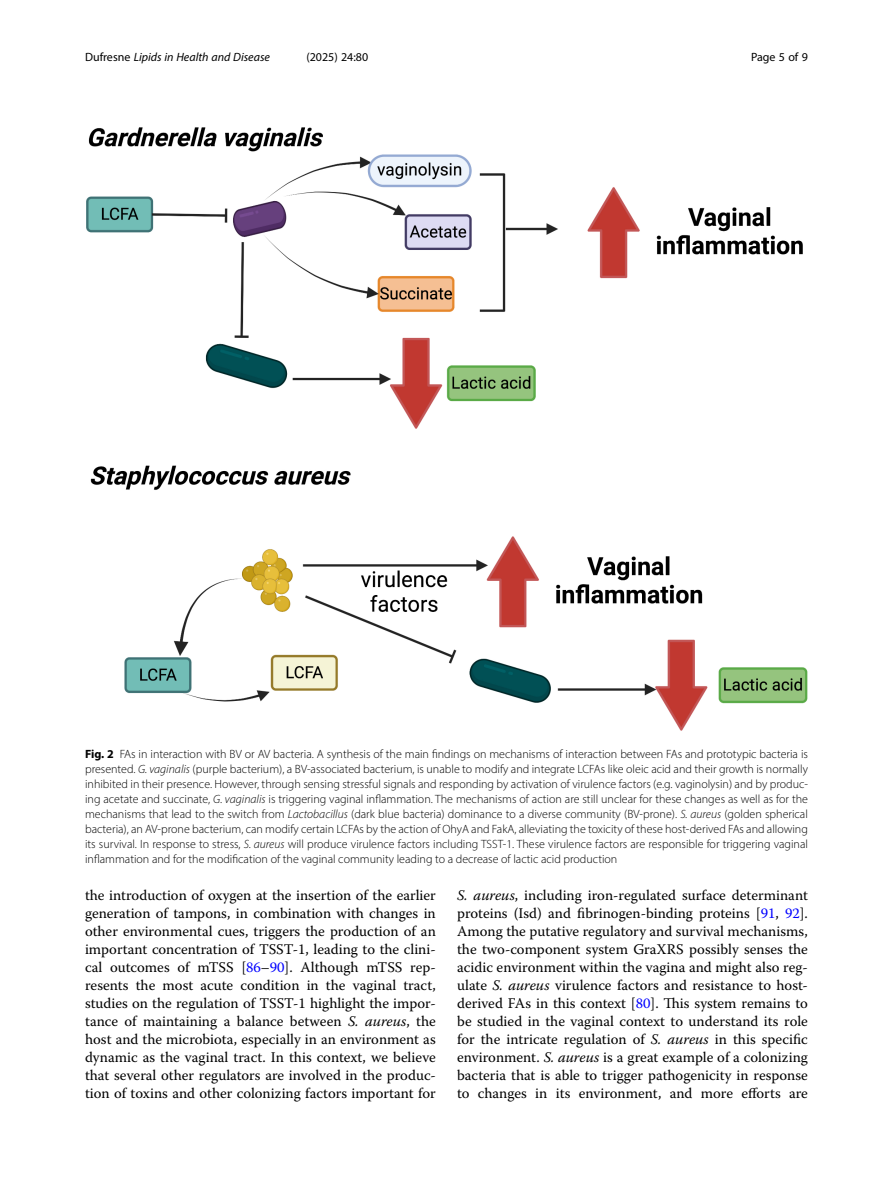
<style>
.page{position:relative;width:893px;height:1191px;background:#fff}
.page>*{position:absolute;margin:0;border:0;box-sizing:border-box;transform-origin:0 0}
.Body_Text_Indent{font:14.7px/18px "Warnock Pro";color:#000;text-align:justify}
.Figure_Caption{font:300 12px/15px "Myriad Pro";color:#000;text-align:justify}
.t1{font:italic 12px "Myriad Pro";color:#000}
.t2{font:12px "Myriad Pro";color:#000}
.s1{font-style:normal}
.s2{font-weight:700}
.s3{font-style:italic}
.s4{color:#00f}
</style>
<div class="page">
<img style="left:86px;top:127px;width:722px;height:604px">
<p class="t1" style="left:85px;top:50px;width:186px"><span class="s1">Dufresne</span> Lipids in Health and Disease</p>
<p class="t2" style="left:306px;top:50px;width:63px">(2025) 24:80</p>
<p class="t2" style="left:751px;top:50px;width:58px">Page 5 of 9</p>
<p class="Figure_Caption" style="left:85px;top:747px;width:724px"><span class="s2">Fig. 2</span> FAs in interaction with BV or AV bacteria. A synthesis of the main findings on mechanisms of interaction between FAs and prototypic bacteria is presented. <span class="s3">G. vaginalis</span> (purple bacterium), a BV-associated bacterium, is unable to modify and integrate LCFAs like oleic acid and their growth is normally inhibited in their presence. However, through sensing stressful signals and responding by activation of virulence factors (e.g. vaginolysin) and by produc&shy;ing acetate and succinate, <span class="s3">G. vaginalis</span> is triggering vaginal inflammation. The mechanisms of action are still unclear for these changes as well as for the mechanisms that lead to the switch from <span class="s3">Lactobacillus</span> (dark blue bacteria) dominance to a diverse community (BV-prone). <span class="s3">S. aureus</span> (golden spherical bacteria), an AV-prone bacterium, can modify certain LCFAs by the action of OhyA and FakA, alleviating the toxicity of these host-derived FAs and allowing its survival. In response to stress, <span class="s3">S. aureus</span> will produce virulence factors including TSST-1. These virulence factors are responsible for triggering vaginal inflammation and for the modification of the vaginal community leading to a decrease of lactic acid production</p>
<p class="Body_Text_Indent" style="left:85px;top:886px;width:352px">the introduction of oxygen at the insertion of the earlier generation of tampons, in combination with changes in other environmental cues, triggers the production of an important concentration of TSST-1, leading to the clini&shy;cal outcomes of mTSS [<span class="s4">86</span>–<span class="s4">90</span>]. Although mTSS rep&shy;resents the most acute condition in the vaginal tract, studies on the regulation of TSST-1 highlight the impor&shy;tance of maintaining a balance between <span class="s3">S. aureus</span>, the host and the microbiota, especially in an environment as dynamic as the vaginal tract. In this context, we believe that several other regulators are involved in the produc&shy;tion of toxins and other colonizing factors important for</p>
<p class="Body_Text_Indent" style="left:457px;top:886px;width:352px"><span class="s3">S. aureus</span>, including iron-regulated surface determinant proteins (Isd) and fibrinogen-binding proteins [<span class="s4">91</span>, <span class="s4">92</span>].<br>Among the putative regulatory and survival mechanisms, the two-component system GraXRS possibly senses the acidic environment within the vagina and might also reg&shy;ulate <span class="s3">S. aureus</span> virulence factors and resistance to host&shy;derived FAs in this context [<span class="s4">80</span>]. This system remains to be studied in the vaginal context to understand its role for the intricate regulation of <span class="s3">S. aureus</span> in this specific environment. <span class="s3">S. aureus</span> is a great example of a colonizing bacteria that is able to trigger pathogenicity in response to changes in its environment, and more efforts are</p>
</div>
